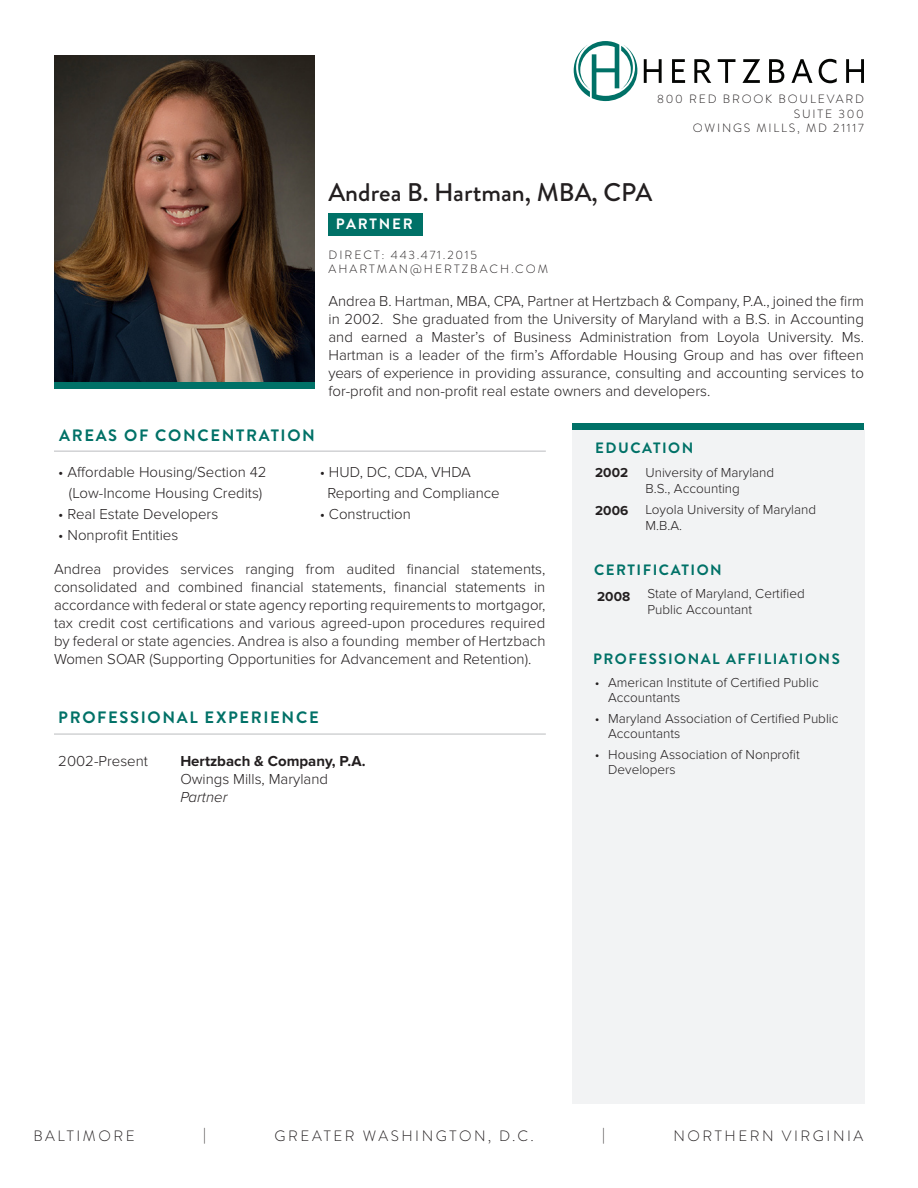
<style>
.page{position:relative;width:918px;height:1188px;background:#fff}
.page>*{position:absolute;margin:0;border:0;box-sizing:border-box;transform-origin:0 0}
.t1{font:500 25.5px "Brandon Grotesque";color:#231f20}
.t2{font:700 16.5px "Brandon Grotesque";letter-spacing:.1em;color:#007167}
.t3{font:300 15px/18px "Proxima Nova";color:#231f20;text-align:justify}
.t4{font:300 15px "Brandon Grotesque";letter-spacing:.17em;color:#231f20}
.t5{font:700 15px "Brandon Grotesque";letter-spacing:.1em;color:#007167}
.t6{font:700 15px "Proxima Nova";color:#231f20}
.t7{font:700 15px "Brandon Grotesque";letter-spacing:.12em;color:#fff}
.t8{font:italic 300 15px "Proxima Nova";color:#231f20}
.t9{font:300 13.5px/15px "Proxima Nova";color:#231f20}
.t10{font:700 13.5px "Proxima Nova";color:#231f20}
.t11{font:300 12px "Brandon Grotesque";letter-spacing:.15em;color:#231f20}
.t12{font:300 12px "Brandon Grotesque";letter-spacing:.17em;color:#231f20}
</style>
<div class="page">
<img style="left:54px;top:56px;width:261px;height:326px">
<svg style="left:574px;top:41px;width:63px;height:60px"></svg>
<svg style="left:644px;top:59px;width:18px;height:24px"></svg>
<svg style="left:672px;top:59px;width:13px;height:24px"></svg>
<svg style="left:694px;top:59px;width:17px;height:24px"></svg>
<svg style="left:718px;top:59px;width:17px;height:24px"></svg>
<svg style="left:742px;top:59px;width:18px;height:24px"></svg>
<svg style="left:769px;top:59px;width:15px;height:24px"></svg>
<svg style="left:791px;top:59px;width:22px;height:24px"></svg>
<svg style="left:819px;top:59px;width:18px;height:24px"></svg>
<svg style="left:846px;top:59px;width:18px;height:24px"></svg>
<div style="left:328px;top:213px;width:95px;height:22px;background:#007167"></div>
<hr style="left:54px;top:450px;width:492px;height:2px;background:#d1d2d4">
<hr style="left:54px;top:733px;width:492px;height:2px;background:#d1d2d4">
<div style="left:572px;top:430px;width:293px;height:674px;background:#f2f3f4"></div>
<div style="left:572px;top:423px;width:292px;height:7px;background:#007167"></div>
<div style="left:54px;top:382px;width:261px;height:7px;background:#007167"></div>
<p class="t11" style="left:657px;top:91px;width:208px">800 RED BROOK BOULEVARD</p>
<p class="t11" style="left:794px;top:106px;width:72px">SUITE 300</p>
<p class="t11" style="left:693px;top:120px;width:173px">OWINGS MILLS, MD 21117</p>
<p class="t1" style="left:328px;top:175px;width:325px">Andrea B. Hartman, MBA, CPA</p>
<p class="t7" style="left:336px;top:213px;width:78px">PARTNER</p>
<p class="t11" style="left:329px;top:246px;width:150px">DIRECT: 443.471.2015</p>
<p class="t12" style="left:329px;top:261px;width:221px">AHARTMAN@HERTZBACH.COM</p>
<p class="t2" style="left:59px;top:423px;width:257px">AREAS OF CONCENTRATION</p>
<p class="t3" style="left:328px;top:292px;width:537px">Andrea B. Hartman, MBA, CPA, Partner at Hertzbach &amp; Company, P.A., joined the firm in 2002. She graduated from the University of Maryland with a B.S. in Accounting and earned a Master’s of Business Administration from Loyola University. Ms.<br>Hartman is a leader of the firm’s Affordable Housing Group and has over fifteen years of experience in providing assurance, consulting and accounting services to for-profit and non-profit real estate owners and developers.</p>
<p class="t5" style="left:595px;top:437px;width:100px">EDUCATION</p>
<p class="t3" style="left:58px;top:463px;width:210px">• Affordable Housing/Section 42</p>
<p class="t3" style="left:69px;top:484px;width:195px">(Low-Income Housing Credits)</p>
<p class="t3" style="left:58px;top:505px;width:161px">• Real Estate Developers</p>
<p class="t3" style="left:58px;top:526px;width:122px">• Nonprofit Entities</p>
<p class="t3" style="left:320px;top:463px;width:153px">• HUD, DC, CDA, VHDA</p>
<p class="t3" style="left:327px;top:484px;width:174px">Reporting and Compliance</p>
<p class="t3" style="left:320px;top:505px;width:93px">• Construction</p>
<p class="t3" style="left:54px;top:560px;width:493px">Andrea provides services ranging from audited financial statements, consolidated and combined financial statements, financial statements in accordance with federal or state agency reporting requirements to mortgagor, tax credit cost certifications and various agreed-upon procedures required by federal or state agencies. Andrea is also a founding member of Hertzbach Women SOAR (Supporting Opportunities for Advancement and Retention).</p>
<p class="t2" style="left:58px;top:706px;width:262px">PROFESSIONAL EXPERIENCE</p>
<p class="t3" style="left:58px;top:752px;width:91px">2002-Present</p>
<p class="t6" style="left:180px;top:752px;width:187px">Hertzbach &amp; Company, P.A.</p>
<p class="t3" style="left:180px;top:770px;width:149px">Owings Mills, Maryland</p>
<p class="t8" style="left:180px;top:788px;width:49px">Partner</p>
<p class="t9" style="left:645px;top:465px;width:130px">University of Maryland</p>
<p class="t9" style="left:645px;top:481px;width:96px">B.S., Accounting</p>
<p class="t9" style="left:645px;top:502px;width:172px">Loyola University of Maryland</p>
<p class="t9" style="left:645px;top:518px;width:38px">M.B.A.</p>
<p class="t5" style="left:594px;top:560px;width:129px">CERTIFICATION</p>
<p class="t10" style="left:597px;top:589px;width:35px">2008</p>
<p class="t9" style="left:647px;top:586px;width:159px;line-height:16.2px">State of Maryland, Certified<br>Public Accountant</p>
<p class="t10" style="left:595px;top:465px;width:34px">2002</p>
<p class="t10" style="left:595px;top:503px;width:35px">2006</p>
<p class="t5" style="left:593px;top:648px;width:248px">PROFESSIONAL AFFILIATIONS</p>
<p class="t9" style="left:608px;top:675px;width:212px;text-indent:-14px">• American Institute of Certified Public<br>Accountants</p>
<p class="t9" style="left:608px;top:711px;width:232px;text-indent:-14px">• Maryland Association of Certified Public<br>Accountants</p>
<p class="t9" style="left:608px;top:747px;width:193px;text-indent:-14px">• Housing Association of Nonprofit<br>Developers</p>
<p class="t4" style="left:33px;top:1126px;width:103px">BALTIMORE</p>
<p class="t4" style="left:203px;top:1126px;width:4px">|</p>
<p class="t4" style="left:275px;top:1126px;width:261px">GREATER WASHINGTON, D.C.</p>
<p class="t4" style="left:602px;top:1126px;width:4px">|</p>
<p class="t4" style="left:673px;top:1126px;width:191px">NORTHERN VIRGINIA</p>
</div>
